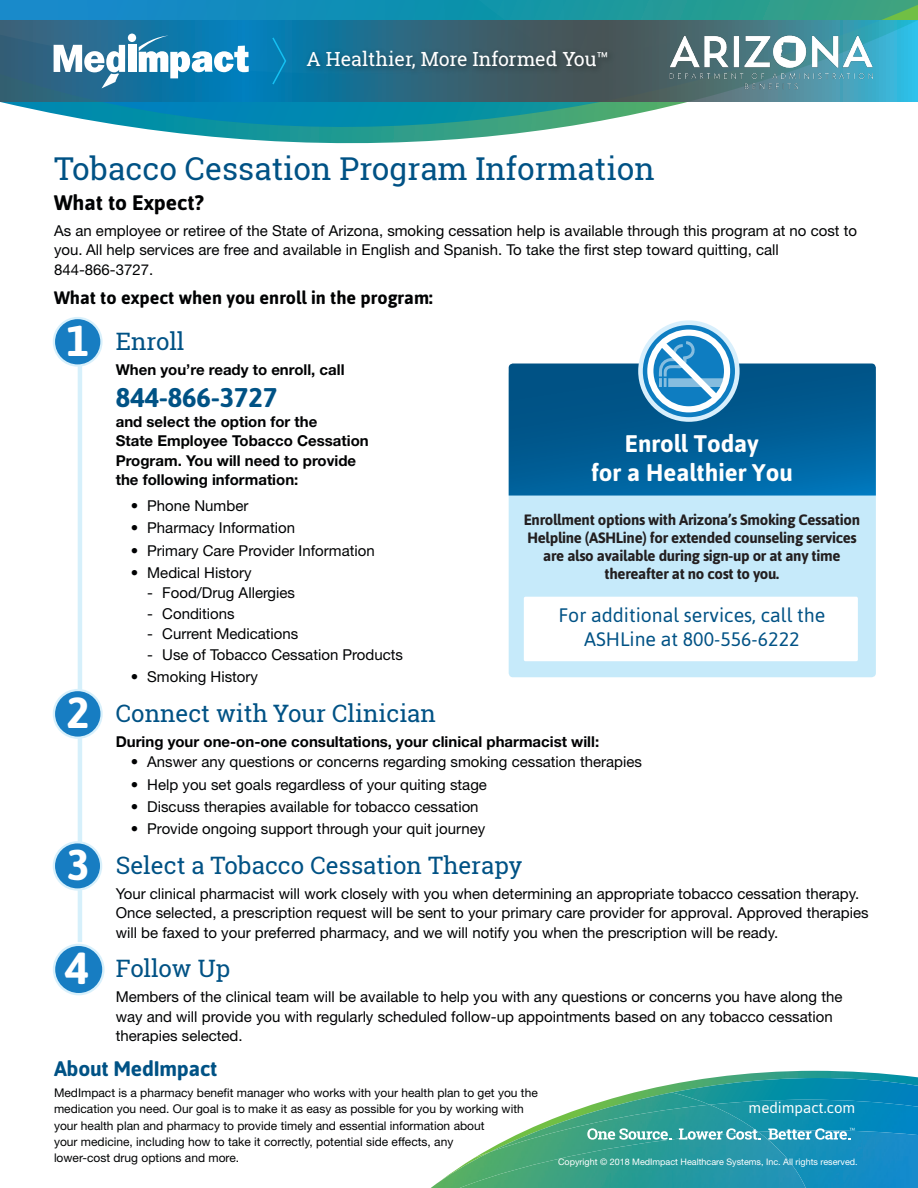
<style>
.page{position:relative;width:918px;height:1188px;background:#fff}
.page>*{position:absolute;margin:0;border:0;box-sizing:border-box;transform-origin:0 0}
.t1{font:700 44.85px "Asap";color:#fff}
.t2{font:700 43.35px "Asap";color:#fff}
.t3{font:700 43.2px "Asap";color:#fff}
.t4{font:700 42.9px "Asap";color:#fff}
.t5{font:31.5px "Roboto Slab";color:#005285}
.t6{font:700 27px "Asap";color:#005285}
.t7{font:24px "Roboto Slab";color:#005285}
.t8{font:700 24px/28.8px "Asap";color:#fff;text-align:center}
.t9{font:700 21px "Asap";letter-spacing:-.01em;color:#005285}
.t10{font:700 21px "Asap";color:#010203}
.t11{font:19.5px/23.4px "Asap";color:#005285;text-align:center}
.t12{font:19.5px "Roboto Slab";color:#fff}
.t13{font:700 18px "Asap";color:#010203}
.t14{font:15px/19.5px "Helvetica Neue LT Std";color:#010203}
.t15{font:700 15px/19.5px "Helvetica Neue LT Std";color:#010203}
.t16{font:700 15px/18px "Asap";letter-spacing:-.02em;color:#231f20;text-align:center}
.t17{font:15px "Asap";color:#fff}
.t18{font:12px/16.2px "Helvetica Neue LT Std";color:#010203}
.t19{font:9px "Helvetica Neue LT Std";color:#fff}
</style>
<div class="page">
<div style="left:509px;top:370px;width:367px;height:307px;background:#c6eafa;border-radius:4px"></div>
<svg style="left:509px;top:364px;width:367px;height:132px;background:#015e96"></svg>
<svg style="left:9px;top:104px;width:670px;height:40px"></svg>
<svg style="left:0;top:0;width:918px;height:20px;background:#1c93a8"></svg>
<svg style="left:0;top:20px;width:918px;height:82px;background:#2b6f8b"></svg>
<div style="left:128px;top:34px;width:8px;height:8px;background:#fff;border-radius:50%"></div>
<div style="left:128px;top:45px;width:8px;height:27px;background:#fff"></div>
<svg style="left:139px;top:36px;width:110px;height:42px"></svg>
<svg style="left:54px;top:45px;width:71px;height:43px"></svg>
<svg style="left:271px;top:36px;width:16px;height:50px"></svg>
<img style="left:299px;top:42px;width:320px;height:41px">
<img style="left:431px;top:1167px;width:29px;height:21px">
<img style="left:806px;top:1158px;width:112px;height:30px">
<img style="left:460px;top:1157px;width:346px;height:31px">
<svg style="left:475px;top:1071px;width:443px;height:87px"></svg>
<hr style="left:78px;top:351px;width:4px;height:591px;background:#d6f0fb">
<div style="left:54px;top:318px;width:47px;height:48px;background:#177dc2;border-radius:50%"></div>
<div style="left:53px;top:317px;width:50px;height:50px;border:2px solid #d8f0fb;border-radius:50%"></div>
<svg style="left:641px;top:323px;width:96px;height:97px"></svg>
<div style="left:638px;top:320px;width:102px;height:102px;border:5px solid #d8effc;border-radius:50%"></div>
<div style="left:647px;top:330px;width:83px;height:82px;border:6px solid #fff;border-radius:50%"></div>
<svg style="left:653px;top:335px;width:71px;height:71px;background:#5ca7d5"></svg>
<div style="left:54px;top:690px;width:48px;height:48px;background:#177dc2;border-radius:50%"></div>
<div style="left:53px;top:689px;width:50px;height:50px;border:2px solid #d8f0fb;border-radius:50%"></div>
<div style="left:54px;top:842px;width:47px;height:48px;background:#177dc2;border-radius:50%"></div>
<div style="left:53px;top:841px;width:49px;height:50px;border:2px solid #d8f0fb;border-radius:50%"></div>
<div style="left:54px;top:945px;width:49px;height:49px;background:#177dc2;border-radius:50%"></div>
<div style="left:53px;top:944px;width:52px;height:51px;border:2px solid #d8f0fb;border-radius:50%"></div>
<div style="left:524px;top:597px;width:334px;height:64px;background:#fff;border-radius:2px"></div>
<img style="left:652px;top:26px;width:247px;height:68px">
<p class="t12" style="left:307px;top:46px;width:304px">A Healthier, More Informed You™</p>
<p class="t5" style="left:54px;top:147px;width:602px">Tobacco Cessation Program Information</p>
<p class="t10" style="left:54px;top:190px;width:151px">What to Expect?</p>
<p class="t14" style="left:54px;top:221px;width:805px;line-height:18.8px">As an employee or retiree of the State of Arizona, smoking cessation help is available through this program at no cost to you. All help services are free and available in English and Spanish. To take the first step toward quitting, call</p>
<p class="t14" style="left:54px;top:260px;width:101px">844-866-3727.</p>
<p class="t13" style="left:54px;top:287px;width:380px">What to expect when you enroll in the program:</p>
<p class="t3" style="left:67px;top:316px;width:25px">1</p>
<p class="t2" style="left:66px;top:688px;width:25px">2</p>
<p class="t4" style="left:67px;top:840px;width:24px">3</p>
<p class="t1" style="left:65px;top:942px;width:25px">4</p>
<p class="t7" style="left:116px;top:324px;width:70px">Enroll</p>
<p class="t15" style="left:116px;top:359px;width:230px">When you’re ready to enroll, call</p>
<p class="t6" style="left:116px;top:382px;width:163px">844-866-3727</p>
<p class="t15" style="left:116px;top:411px;width:255px">and select the option for the<br>State Employee Tobacco Cessation<br>Program. You will need to provide the following information:</p>
<p class="t14" style="left:131px;top:496px;width:119px">• Phone Number</p>
<p class="t14" style="left:131px;top:518px;width:166px">• Pharmacy Information</p>
<p class="t14" style="left:131px;top:540px;width:246px">• Primary Care Provider Information</p>
<p class="t14" style="left:131px;top:562px;width:122px">• Medical History</p>
<p class="t14" style="left:147px;top:583px;width:149px">- Food/Drug Allergies</p>
<p class="t14" style="left:147px;top:604px;width:89px">- Conditions</p>
<p class="t14" style="left:147px;top:624px;width:153px">- Current Medications</p>
<p class="t14" style="left:147px;top:645px;width:257px">- Use of Tobacco Cessation Products</p>
<p class="t14" style="left:131px;top:667px;width:129px">• Smoking History</p>
<p class="t7" style="left:116px;top:697px;width:322px">Connect with Your Clinician</p>
<p class="t15" style="left:116px;top:731px;width:485px">During your one-on-one consultations, your clinical pharmacist will:</p>
<p class="t14" style="left:131px;top:752px;width:513px">• Answer any questions or concerns regarding smoking cessation therapies</p>
<p class="t14" style="left:131px;top:774px;width:358px">• Help you set goals regardless of your quiting stage</p>
<p class="t14" style="left:131px;top:796px;width:349px">• Discuss therapies available for tobacco cessation</p>
<p class="t14" style="left:131px;top:819px;width:356px">• Provide ongoing support through your quit journey</p>
<p class="t7" style="left:116px;top:849px;width:408px">Select a Tobacco Cessation Therapy</p>
<p class="t14" style="left:116px;top:883px;width:754px">Your clinical pharmacist will work closely with you when determining an appropriate tobacco cessation therapy.<br>Once selected, a prescription request will be sent to your primary care provider for approval. Approved therapies will be faxed to your preferred pharmacy, and we will notify you when the prescription will be ready.</p>
<p class="t7" style="left:116px;top:952px;width:116px">Follow Up</p>
<p class="t14" style="left:116px;top:987px;width:728px">Members of the clinical team will be available to help you with any questions or concerns you have along the way and will provide you with regularly scheduled follow-up appointments based on any tobacco cessation therapies selected.</p>
<p class="t8" style="left:591px;top:429px;width:203px">Enroll Today<br>for a Healthier You</p>
<p class="t16" style="left:524px;top:510px;width:338px">Enrollment options with Arizona’s Smoking Cessation Helpline (ASHLine) for extended counseling services are also available during sign-up or at any time thereafter at no cost to you.</p>
<p class="t11" style="left:558px;top:604px;width:268px">For additional services, call the<br>ASHLine at 800-556-6222</p>
<p class="t9" style="left:54px;top:1057px;width:165px">About MedImpact</p>
<p class="t18" style="left:54px;top:1085px;width:485px">MedImpact is a pharmacy benefit manager who works with your health plan to get you the medication you need. Our goal is to make it as easy as possible for you by working with your health plan and pharmacy to provide timely and essential information about</p>
<p class="t18" style="left:54px;top:1133px;width:401px">your medicine, including how to take it correctly, potential side effects, any</p>
<p class="t18" style="left:54px;top:1149px;width:187px">lower-cost drug options and more.</p>
<p class="t17" style="left:749px;top:1099px;width:108px">medimpact.com</p>
<p class="t19" style="left:558px;top:1156px;width:301px">Copyright © 2018 MedImpact Healthcare Systems, Inc. All rights reserved.</p>
</div>
